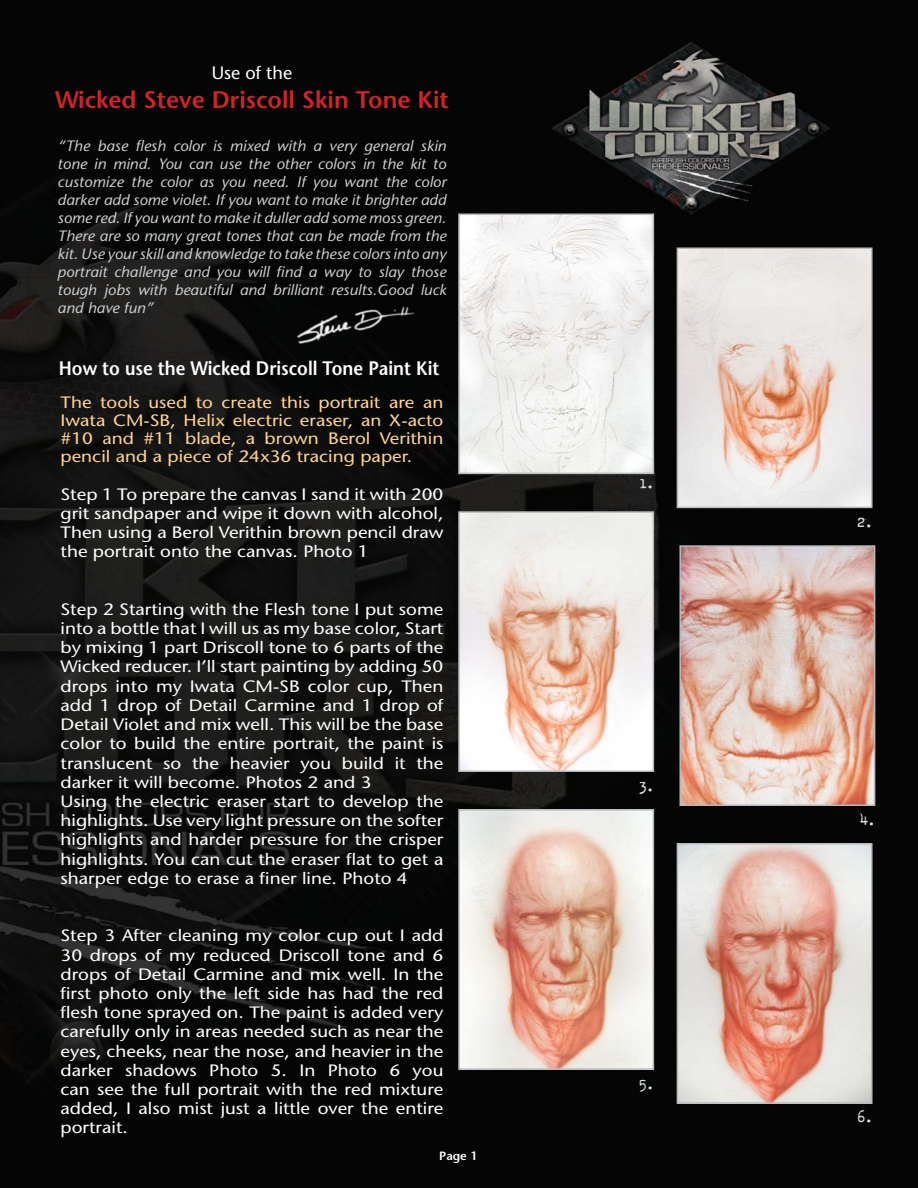
<style>
.page{position:relative;width:918px;height:1188px;background:#fff}
.page>*{position:absolute;margin:0;border:0;box-sizing:border-box;transform-origin:0 0}
.t1{font:600 24px "Stone Sans";color:#d1232a}
.t2{font:600 19.5px "Stone Sans";color:#fff;scale:.91 1}
.t3{font:18px "Stone Sans";color:#fff}
.t4{font:16.5px/19.2px "Stone Sans";color:#fff;text-align:justify;scale:1.14 1}
.t5{font:16.5px/18px "Stone Sans";color:#ffd391;text-align:justify;scale:1.14 1}
.t6{font:italic 15px/18px "Stone Sans";color:#cfd0d2;text-align:justify;scale:1.05 1}
.t7{font:15px "V Typewriter Smith Upright";color:#dee7e6}
.t8{font:600 12px "Stone Sans";color:#fff}
</style>
<div class="page">
<img style="left:1px;top:0;width:917px;height:1188px">
<img style="left:461px;top:216px;width:190px;height:255px">
<div style="left:458px;top:213px;width:196px;height:261px;border:2px solid #b8b9bc"></div>
<img style="left:680px;top:250px;width:190px;height:255px">
<div style="left:677px;top:247px;width:196px;height:261px;border:2px solid #b8b9bc"></div>
<img style="left:461px;top:514px;width:190px;height:255px">
<div style="left:458px;top:511px;width:196px;height:261px;border:2px solid #b8b9bc"></div>
<img style="left:682px;top:548px;width:190px;height:255px">
<div style="left:679px;top:545px;width:196px;height:261px;border:2px solid #b8b9bc"></div>
<img style="left:461px;top:812px;width:190px;height:255px">
<div style="left:458px;top:809px;width:196px;height:261px;border:2px solid #b8b9bc"></div>
<img style="left:680px;top:846px;width:190px;height:255px">
<div style="left:677px;top:843px;width:196px;height:261px;border:2px solid #b8b9bc"></div>
<p class="t3" style="left:212px;top:62px;width:82px">Use of the</p>
<p class="t1" style="left:55px;top:85px;width:395px">Wicked Steve Driscoll Skin Tone Kit</p>
<p class="t6" style="left:58px;top:137px;width:372px">“The base flesh color is mixed with a very general skin tone in mind. You can use the other colors in the kit to customize the color as you need. If you want the color darker add some violet. If you want to make it brighter add some red. If you want to make it duller add some moss green.<br>There are so many great tones that can be made from the kit. Use your skill and knowledge to take these colors into any portrait challenge and you will find a way to slay those tough jobs with beautiful and brilliant results.Good luck and have fun”</p>
<p class="t2" style="left:59px;top:357px;width:420px">How to use the Wicked Driscoll Tone Paint Kit</p>
<p class="t5" style="left:61px;top:394px;width:337px">The tools used to create this portrait are an Iwata CM-SB, Helix electric eraser, an X-acto #10 and #11 blade, a brown Berol Verithin pencil and a piece of 24x36 tracing paper.</p>
<p class="t4" style="left:61px;top:484px;width:337px">Step 1 To prepare the canvas I sand it with 200 grit sandpaper and wipe it down with alcohol, Then using a Berol Verithin brown pencil draw the portrait onto the canvas. Photo 1</p>
<p class="t4" style="left:61px;top:599px;width:337px">Step 2 Starting with the Flesh tone I put some into a bottle that I will us as my base color, Start by mixing 1 part Driscoll tone to 6 parts of the Wicked reducer. I’ll start painting by adding 50 drops into my Iwata CM-SB color cup, Then add 1 drop of Detail Carmine and 1 drop of Detail Violet and mix well. This will be the base color to build the entire portrait, the paint is translucent so the heavier you build it the darker it will become. Photos 2 and 3</p>
<p class="t4" style="left:61px;top:791px;width:337px">Using the electric eraser start to develop the highlights. Use very light pressure on the softer highlights and harder pressure for the crisper highlights. You can cut the eraser flat to get a sharper edge to erase a finer line. Photo 4</p>
<p class="t4" style="left:61px;top:926px;width:337px">Step 3 After cleaning my color cup out I add 30 drops of my reduced Driscoll tone and 6 drops of Detail Carmine and mix well. In the first photo only the left side has had the red flesh tone sprayed on. The paint is added very carefully only in areas needed such as near the eyes, cheeks, near the nose, and heavier in the darker shadows Photo 5. In Photo 6 you can see the full portrait with the red mixture added, I also mist just a little over the entire portrait.</p>
<p class="t8" style="left:439px;top:1148px;width:39px">Page 1</p>
<p class="t7" style="left:639px;top:475px;width:16px">1.</p>
<p class="t7" style="left:639px;top:778px;width:16px">3.</p>
<p class="t7" style="left:639px;top:1075px;width:16px">5.</p>
<p class="t7" style="left:858px;top:514px;width:16px">2.</p>
<p class="t7" style="left:860px;top:812px;width:16px">4.</p>
<p class="t7" style="left:858px;top:1109px;width:16px">6.</p>
</div>
